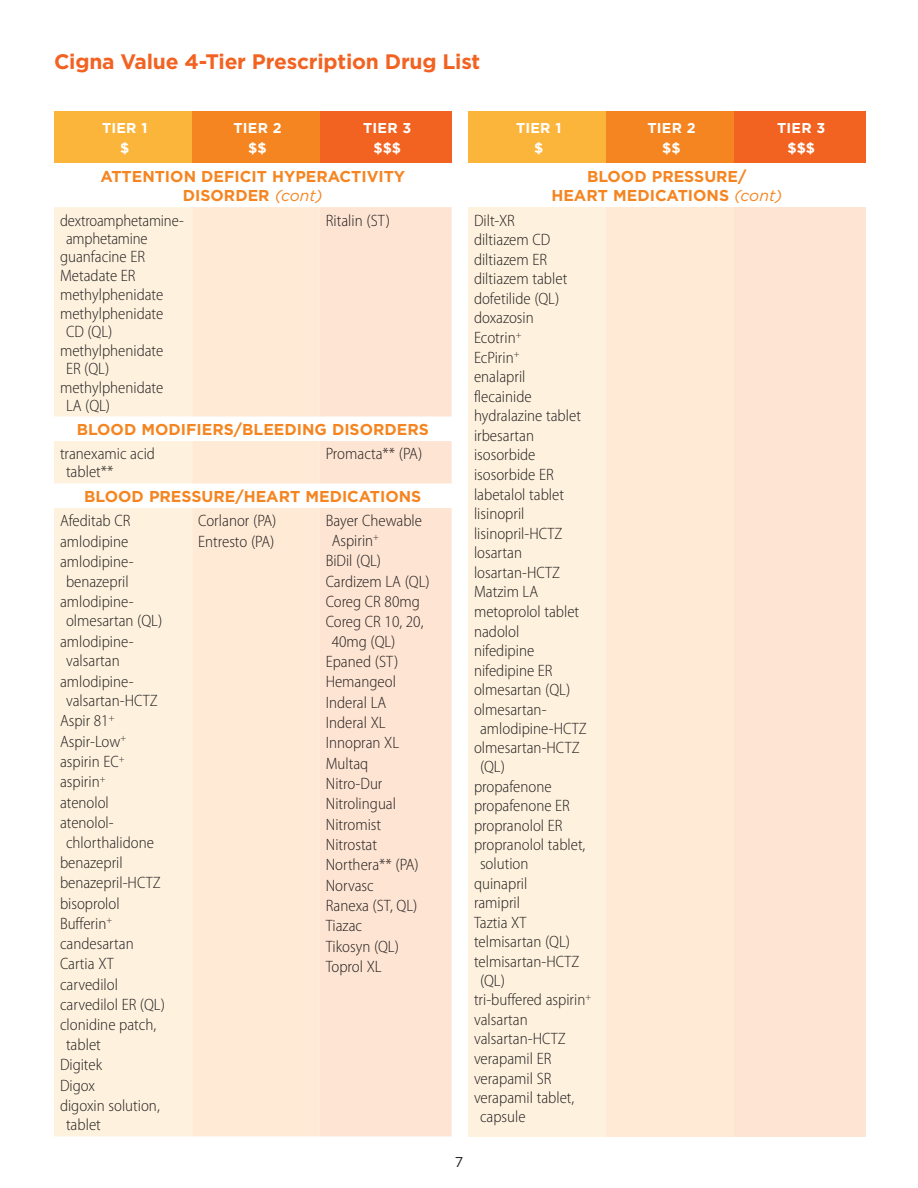
<style>
.page{position:relative;width:918px;height:1188px;background:#fff}
.page>*{position:absolute;margin:0;border:0;box-sizing:border-box;transform-origin:0 0}
.Page_headers_14_16_p{font:700 21px "Gotham";letter-spacing:-.01em;color:#f26221}
.Drug_list{font:300 semi-condensed 16.5px/19.5px "Myriad Pro";color:#231f20}
.Drug_list_categories{font:700 15.75px/19.5px "Gotham";color:#f58520;text-align:center}
.Table_column_header{font:700 14.25px/19.5px "Gotham";letter-spacing:.015em;color:#fff;text-align:center}
.Page_number_centered{font:14.25px "Gotham";color:#231f20}
.s1{font-weight:400;font-style:italic}
</style>
<div class="page">
<div style="left:54px;top:111px;width:138px;height:52px;background:#fcb53b"></div>
<div style="left:192px;top:111px;width:128px;height:52px;background:#f58520"></div>
<div style="left:320px;top:111px;width:132px;height:52px;background:#f26221"></div>
<div style="left:54px;top:207px;width:138px;height:929px;background:#fef2de"></div>
<div style="left:192px;top:207px;width:128px;height:929px;background:#feead5"></div>
<div style="left:320px;top:207px;width:132px;height:929px;background:#fee4d2"></div>
<div style="left:468px;top:111px;width:138px;height:52px;background:#fcb53b"></div>
<div style="left:606px;top:111px;width:128px;height:52px;background:#f58520"></div>
<div style="left:734px;top:111px;width:132px;height:52px;background:#f26221"></div>
<div style="left:468px;top:207px;width:138px;height:930px;background:#fef2de"></div>
<div style="left:606px;top:207px;width:128px;height:930px;background:#feead5"></div>
<div style="left:734px;top:207px;width:132px;height:930px;background:#fee4d2"></div>
<p class="Page_headers_14_16_p" style="left:54px;top:48px;width:428px">Cigna Value 4-Tier Prescription Drug List</p>
<p class="Table_column_header" style="left:234px;top:118px;width:50px">TIER 2</p>
<p class="Table_column_header" style="left:248px;top:138px;width:20px">$$</p>
<p class="Table_column_header" style="left:102px;top:118px;width:47px">TIER 1</p>
<p class="Table_column_header" style="left:120px;top:138px;width:11px">$</p>
<p class="Table_column_header" style="left:363px;top:118px;width:50px">TIER 3 $$$</p>
<p class="Drug_list_categories" style="left:100px;top:166px;width:306px">ATTENTION DEFICIT HYPERACTIVITY<br>DISORDER <span class="s1">(cont)</span></p>
<p class="Drug_list" style="left:66px;top:211px;width:119px;line-height:18px;text-indent:-6px">dextroamphetamine&shy;amphetamine</p>
<p class="Drug_list" style="left:60px;top:247px;width:87px">guanfacine ER</p>
<p class="Drug_list" style="left:60px;top:266px;width:77px">Metadate ER</p>
<p class="Drug_list" style="left:60px;top:285px;width:105px">methylphenidate</p>
<p class="Drug_list" style="left:66px;top:305px;width:99px;line-height:18px;text-indent:-6px">methylphenidate<br>CD (QL)</p>
<p class="Drug_list" style="left:66px;top:342px;width:99px;line-height:18px;text-indent:-6px">methylphenidate<br>ER (QL)</p>
<p class="Drug_list" style="left:66px;top:378px;width:99px;line-height:18px;text-indent:-6px">methylphenidate<br>LA (QL)</p>
<p class="Drug_list" style="left:326px;top:211px;width:66px">Ritalin (ST)</p>
<p class="Drug_list_categories" style="left:77px;top:420px;width:354px">BLOOD MODIFIERS/BLEEDING DISORDERS</p>
<p class="Drug_list" style="left:66px;top:445px;width:91px;line-height:18px;text-indent:-6px">tranexamic acid tablet**</p>
<p class="Drug_list" style="left:326px;top:445px;width:98px">Promacta** (PA)</p>
<p class="Drug_list_categories" style="left:84px;top:487px;width:339px">BLOOD PRESSURE/HEART MEDICATIONS</p>
<p class="Drug_list" style="left:60px;top:512px;width:72px">Afeditab CR</p>
<p class="Drug_list" style="left:60px;top:532px;width:70px">amlodipine</p>
<p class="Drug_list" style="left:60px;top:552px;width:75px;text-align:center">amlodipine&shy;benazepril</p>
<p class="Drug_list" style="left:66px;top:592px;width:98px;text-indent:-6px">amlodipine&shy;olmesartan (QL)</p>
<p class="Drug_list" style="left:60px;top:632px;width:75px;text-align:center">amlodipine&shy;valsartan</p>
<p class="Drug_list" style="left:66px;top:672px;width:93px;text-indent:-6px">amlodipine&shy;valsartan-HCTZ</p>
<p class="Drug_list" style="left:60px;top:712px;width:56px">Aspir 81<sup>+</sup></p>
<p class="Drug_list" style="left:60px;top:732px;width:68px">Aspir-Low<sup>+</sup></p>
<p class="Drug_list" style="left:60px;top:752px;width:66px">aspirin EC<sup>+</sup></p>
<p class="Drug_list" style="left:60px;top:772px;width:47px">aspirin<sup>+</sup></p>
<p class="Drug_list" style="left:60px;top:793px;width:50px">atenolol</p>
<p class="Drug_list" style="left:66px;top:813px;width:90px;text-indent:-6px">atenolol&shy;chlorthalidone</p>
<p class="Drug_list" style="left:60px;top:853px;width:64px">benazepril</p>
<p class="Drug_list" style="left:60px;top:873px;width:102px">benazepril-HCTZ</p>
<p class="Drug_list" style="left:60px;top:894px;width:61px">bisoprolol</p>
<p class="Drug_list" style="left:60px;top:914px;width:54px">Bufferin<sup>+</sup></p>
<p class="Drug_list" style="left:60px;top:934px;width:75px">candesartan</p>
<p class="Drug_list" style="left:60px;top:955px;width:55px">Cartia XT</p>
<p class="Drug_list" style="left:60px;top:975px;width:60px">carvedilol</p>
<p class="Drug_list" style="left:60px;top:995px;width:107px">carvedilol ER (QL)</p>
<p class="Drug_list" style="left:66px;top:1016px;width:92px;text-indent:-6px">clonidine patch, tablet</p>
<p class="Drug_list" style="left:60px;top:1055px;width:44px">Digitek</p>
<p class="Drug_list" style="left:60px;top:1076px;width:37px">Digox</p>
<p class="Drug_list" style="left:66px;top:1096px;width:95px;text-indent:-6px">digoxin solution, tablet</p>
<p class="Drug_list" style="left:198px;top:512px;width:80px">Corlanor (PA)</p>
<p class="Drug_list" style="left:198px;top:532px;width:78px">Entresto (PA)</p>
<p class="Drug_list" style="left:332px;top:512px;width:92px;text-indent:-6px">Bayer Chewable<br>Aspirin<sup>+</sup></p>
<p class="Drug_list" style="left:326px;top:551px;width:57px">BiDil (QL)</p>
<p class="Drug_list" style="left:326px;top:572px;width:106px">Cardizem LA (QL)</p>
<p class="Drug_list" style="left:326px;top:592px;width:96px">Coreg CR 80mg</p>
<p class="Drug_list" style="left:332px;top:612px;width:93px;text-indent:-6px">Coreg CR 10, 20,<br>40mg (QL)</p>
<p class="Drug_list" style="left:326px;top:652px;width:74px">Epaned (ST)</p>
<p class="Drug_list" style="left:326px;top:673px;width:72px">Hemangeol</p>
<p class="Drug_list" style="left:326px;top:693px;width:62px">Inderal LA</p>
<p class="Drug_list" style="left:326px;top:713px;width:61px">Inderal XL</p>
<p class="Drug_list" style="left:326px;top:733px;width:75px">Innopran XL</p>
<p class="Drug_list" style="left:326px;top:754px;width:44px">Multaq</p>
<p class="Drug_list" style="left:326px;top:774px;width:58px">Nitro-Dur</p>
<p class="Drug_list" style="left:326px;top:794px;width:72px">Nitrolingual</p>
<p class="Drug_list" style="left:326px;top:815px;width:57px">Nitromist</p>
<p class="Drug_list" style="left:326px;top:835px;width:53px">Nitrostat</p>
<p class="Drug_list" style="left:326px;top:855px;width:95px">Northera** (PA)</p>
<p class="Drug_list" style="left:326px;top:876px;width:50px">Norvasc</p>
<p class="Drug_list" style="left:326px;top:896px;width:93px">Ranexa (ST, QL)</p>
<p class="Drug_list" style="left:326px;top:916px;width:38px">Tiazac</p>
<p class="Drug_list" style="left:326px;top:937px;width:75px">Tikosyn (QL)</p>
<p class="Drug_list" style="left:326px;top:957px;width:57px">Toprol XL</p>
<p class="Table_column_header" style="left:648px;top:118px;width:50px">TIER 2</p>
<p class="Table_column_header" style="left:662px;top:138px;width:20px">$$</p>
<p class="Table_column_header" style="left:516px;top:118px;width:47px">TIER 1</p>
<p class="Table_column_header" style="left:534px;top:138px;width:11px">$</p>
<p class="Table_column_header" style="left:777px;top:118px;width:50px">TIER 3 $$$</p>
<p class="Drug_list_categories" style="left:551px;top:166px;width:232px">BLOOD PRESSURE/<br>HEART MEDICATIONS <span class="s1">(cont)</span></p>
<p class="Drug_list" style="left:474px;top:211px;width:42px">Dilt-XR</p>
<p class="Drug_list" style="left:474px;top:230px;width:78px">diltiazem CD</p>
<p class="Drug_list" style="left:474px;top:250px;width:75px">diltiazem ER</p>
<p class="Drug_list" style="left:474px;top:269px;width:95px">diltiazem tablet</p>
<p class="Drug_list" style="left:474px;top:289px;width:87px">dofetilide (QL)</p>
<p class="Drug_list" style="left:474px;top:309px;width:61px">doxazosin</p>
<p class="Drug_list" style="left:474px;top:328px;width:49px">Ecotrin<sup>+</sup></p>
<p class="Drug_list" style="left:474px;top:348px;width:47px">EcPirin<sup>+</sup></p>
<p class="Drug_list" style="left:474px;top:367px;width:53px">enalapril</p>
<p class="Drug_list" style="left:474px;top:387px;width:59px">flecainide</p>
<p class="Drug_list" style="left:474px;top:406px;width:109px">hydralazine tablet</p>
<p class="Drug_list" style="left:474px;top:426px;width:62px">irbesartan</p>
<p class="Drug_list" style="left:474px;top:446px;width:63px">isosorbide</p>
<p class="Drug_list" style="left:474px;top:465px;width:81px">isosorbide ER</p>
<p class="Drug_list" style="left:474px;top:485px;width:92px">labetalol tablet</p>
<p class="Drug_list" style="left:474px;top:504px;width:52px">lisinopril</p>
<p class="Drug_list" style="left:474px;top:524px;width:90px">lisinopril-HCTZ</p>
<p class="Drug_list" style="left:474px;top:543px;width:50px">losartan</p>
<p class="Drug_list" style="left:474px;top:563px;width:88px">losartan-HCTZ</p>
<p class="Drug_list" style="left:474px;top:583px;width:66px">Matzim LA</p>
<p class="Drug_list" style="left:474px;top:602px;width:107px">metoprolol tablet</p>
<p class="Drug_list" style="left:474px;top:622px;width:47px">nadolol</p>
<p class="Drug_list" style="left:474px;top:641px;width:62px">nifedipine</p>
<p class="Drug_list" style="left:474px;top:661px;width:80px">nifedipine ER</p>
<p class="Drug_list" style="left:474px;top:680px;width:98px">olmesartan (QL)</p>
<p class="Drug_list" style="left:480px;top:700px;width:108px;line-height:18.8px;text-indent:-6px">olmesartan&shy;amlodipine-HCTZ</p>
<p class="Drug_list" style="left:480px;top:739px;width:101px;line-height:18.8px;text-indent:-6px">olmesartan-HCTZ (QL)</p>
<p class="Drug_list" style="left:474px;top:777px;width:79px">propafenone</p>
<p class="Drug_list" style="left:474px;top:796px;width:97px">propafenone ER</p>
<p class="Drug_list" style="left:474px;top:816px;width:90px">propranolol ER</p>
<p class="Drug_list" style="left:480px;top:836px;width:107px;line-height:18.8px;text-indent:-6px">propranolol tablet, solution</p>
<p class="Drug_list" style="left:474px;top:874px;width:55px">quinapril</p>
<p class="Drug_list" style="left:474px;top:893px;width:48px">ramipril</p>
<p class="Drug_list" style="left:474px;top:913px;width:54px">Taztia XT</p>
<p class="Drug_list" style="left:474px;top:932px;width:98px">telmisartan (QL)</p>
<p class="Drug_list" style="left:480px;top:952px;width:101px;line-height:18.8px;text-indent:-6px">telmisartan-HCTZ (QL)</p>
<p class="Drug_list" style="left:474px;top:990px;width:119px">tri-buffered aspirin<sup>+</sup></p>
<p class="Drug_list" style="left:474px;top:1010px;width:55px">valsartan</p>
<p class="Drug_list" style="left:474px;top:1030px;width:93px">valsartan-HCTZ</p>
<p class="Drug_list" style="left:474px;top:1049px;width:79px">verapamil ER</p>
<p class="Drug_list" style="left:474px;top:1069px;width:79px">verapamil SR</p>
<p class="Drug_list" style="left:480px;top:1089px;width:96px;line-height:18.8px;text-indent:-6px">verapamil tablet, capsule</p>
<p class="Page_number_centered" style="left:455px;top:1153px;width:10px">7</p>
</div>
